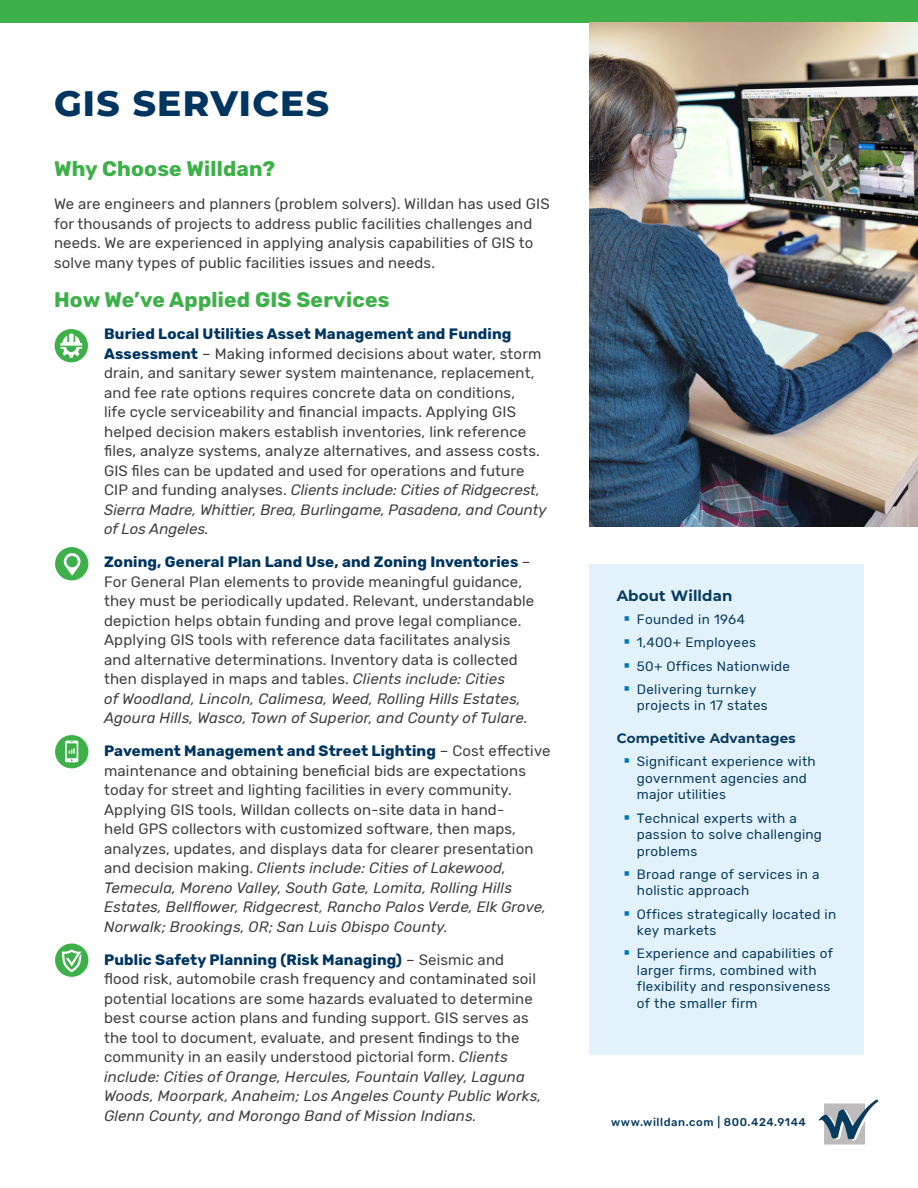
<style>
.page{position:relative;width:918px;height:1188px;background:#fff}
.page>*{position:absolute;margin:0;border:0;box-sizing:border-box;transform-origin:0 0}
.t1{font:800 36px "Montserrat";letter-spacing:.035em;color:#003560}
.t2{font:700 21px "Rubik";letter-spacing:.01em;color:#3eb049}
.t3{font:15px/19.5px "Rubik";letter-spacing:.01em;color:#3e3e3f}
.front_sidebar_subhea{font:700 15px "Montserrat";letter-spacing:.01em;color:#083b60}
.t4{font:13.5px/16.5px "Rubik";letter-spacing:.02em;color:#083b60}
.front_sidebar_subhea-2{font:700 13.5px "Montserrat";letter-spacing:.01em;color:#083b60}
.t5{font:500 11.25px "Rubik";letter-spacing:.05em;color:#083b60}
.s1{font-weight:700;color:#003560}
.s2{font-style:italic}
</style>
<div class="page">
<div style="left:55px;top:329px;width:33px;height:33px;background:#3eb049;border-radius:50%"></div>
<svg style="left:60px;top:333px;width:22px;height:25px"></svg>
<div style="left:0;top:0;width:918px;height:23px;background:#3eb049"></div>
<img style="left:590px;top:23px;width:328px;height:504px">
<div style="left:55px;top:944px;width:33px;height:33px;background:#3eb049;border-radius:50%"></div>
<svg style="left:62px;top:949px;width:20px;height:23px"></svg>
<div style="left:55px;top:547px;width:33px;height:33px;background:#3eb049;border-radius:50%"></div>
<svg style="left:64px;top:553px;width:17px;height:22px"></svg>
<div style="left:55px;top:735px;width:33px;height:33px;background:#3eb049;border-radius:50%"></div>
<svg style="left:65px;top:741px;width:13px;height:21px"></svg>
<svg style="left:67px;top:743px;width:10px;height:15px"></svg>
<svg style="left:69px;top:742px;width:6px;height:19px"></svg>
<svg style="left:819px;top:1099px;width:60px;height:46px"></svg>
<div style="left:590px;top:564px;width:274px;height:490px;background:#e3f2fa"></div>
<p class="t1" style="left:54px;top:77px;width:276px">GIS SERVICES</p>
<p class="t2" style="left:54px;top:157px;width:223px">Why Choose Willdan?</p>
<p class="t3" style="left:54px;top:195px;width:497px">We are engineers and planners (problem solvers). Willdan has used GIS for thousands of projects to address public facilities challenges and needs. We are experienced in applying analysis capabilities of GIS to solve many types of public facilities issues and needs.</p>
<p class="t2" style="left:54px;top:287px;width:337px">How We’ve Applied GIS Services</p>
<p class="t3" style="left:104px;top:324px;width:444px"><span class="s1">Buried Local Utilities Asset Management and Funding Assessment</span> – Making informed decisions about water, storm drain, and sanitary sewer system maintenance, replacement, and fee rate options requires concrete data on conditions,<br>life cycle serviceability and financial impacts. Applying GIS helped decision makers establish inventories, link reference files, analyze systems, analyze alternatives, and assess costs.<br>GIS files can be updated and used for operations and future CIP and funding analyses. <span class="s2">Clients include: Cities of Ridgecrest, Sierra Madre, Whittier, Brea, Burlingame, Pasadena, and County of Los Angeles.</span></p>
<p class="t3" style="left:104px;top:552px;width:432px"><span class="s1">Zoning, General Plan Land Use, and Zoning Inventories</span> – For General Plan elements to provide meaningful guidance, they must be periodically updated. Relevant, understandable depiction helps obtain funding and prove legal compliance.<br>Applying GIS tools with reference data facilitates analysis and alternative determinations. Inventory data is collected then displayed in maps and tables. <span class="s2">Clients include: Cities<br>of Woodland, Lincoln, Calimesa, Weed, Rolling Hills Estates, Agoura Hills, Wasco, Town of Superior, and County of Tulare.</span></p>
<p class="t3" style="left:104px;top:741px;width:448px"><span class="s1">Pavement Management and Street Lighting</span> – Cost effective maintenance and obtaining beneficial bids are expectations today for street and lighting facilities in every community.<br>Applying GIS tools, Willdan collects on-site data in hand-<br>held GPS collectors with customized software, then maps, analyzes, updates, and displays data for clearer presentation and decision making. <span class="s2">Clients include: Cities of Lakewood, Temecula, Moreno Valley, South Gate, Lomita, Rolling Hills Estates, Bellflower, Ridgecrest, Rancho Palos Verde, Elk Grove, Norwalk; Brookings, OR; San Luis Obispo County.</span></p>
<p class="t3" style="left:104px;top:950px;width:439px"><span class="s1">Public Safety Planning (Risk Managing)</span> – Seismic and flood risk, automobile crash frequency and contaminated soil potential locations are some hazards evaluated to determine best course action plans and funding support. GIS serves as the tool to document, evaluate, and present findings to the community in an easily understood pictorial form. <span class="s2">Clients include: Cities of Orange, Hercules, Fountain Valley, Laguna Woods, Moorpark, Anaheim; Los Angeles County Public Works, Glenn County, and Morongo Band of Mission Indians.</span></p>
<p class="front_sidebar_subhea" style="left:617px;top:585px;width:117px">About Willdan</p>
<p class="t4" style="left:637px;top:612px;width:110px">Founded in 1964</p>
<p class="t4" style="left:637px;top:635px;width:121px">1,400+ Employees</p>
<p class="t4" style="left:637px;top:658px;width:155px">50+ Offices Nationwide</p>
<p class="t4" style="left:637px;top:681px;width:132px">Delivering turnkey projects in 17 states</p>
<p class="front_sidebar_subhea-2" style="left:617px;top:729px;width:180px">Competitive Advantages</p>
<p class="t4" style="left:637px;top:754px;width:180px">Significant experience with government agencies and major utilities</p>
<p class="t4" style="left:637px;top:810px;width:187px">Technical experts with a passion to solve challenging problems</p>
<p class="t4" style="left:637px;top:866px;width:184px">Broad range of services in a holistic approach</p>
<p class="t4" style="left:637px;top:906px;width:201px">Offices strategically located in key markets</p>
<p class="t4" style="left:637px;top:946px;width:198px">Experience and capabilities of larger firms, combined with flexibility and responsiveness of the smaller firm</p>
<p class="t5" style="left:611px;top:1116px;width:196px">www.willdan.com | 800.424.9144</p>
</div>
